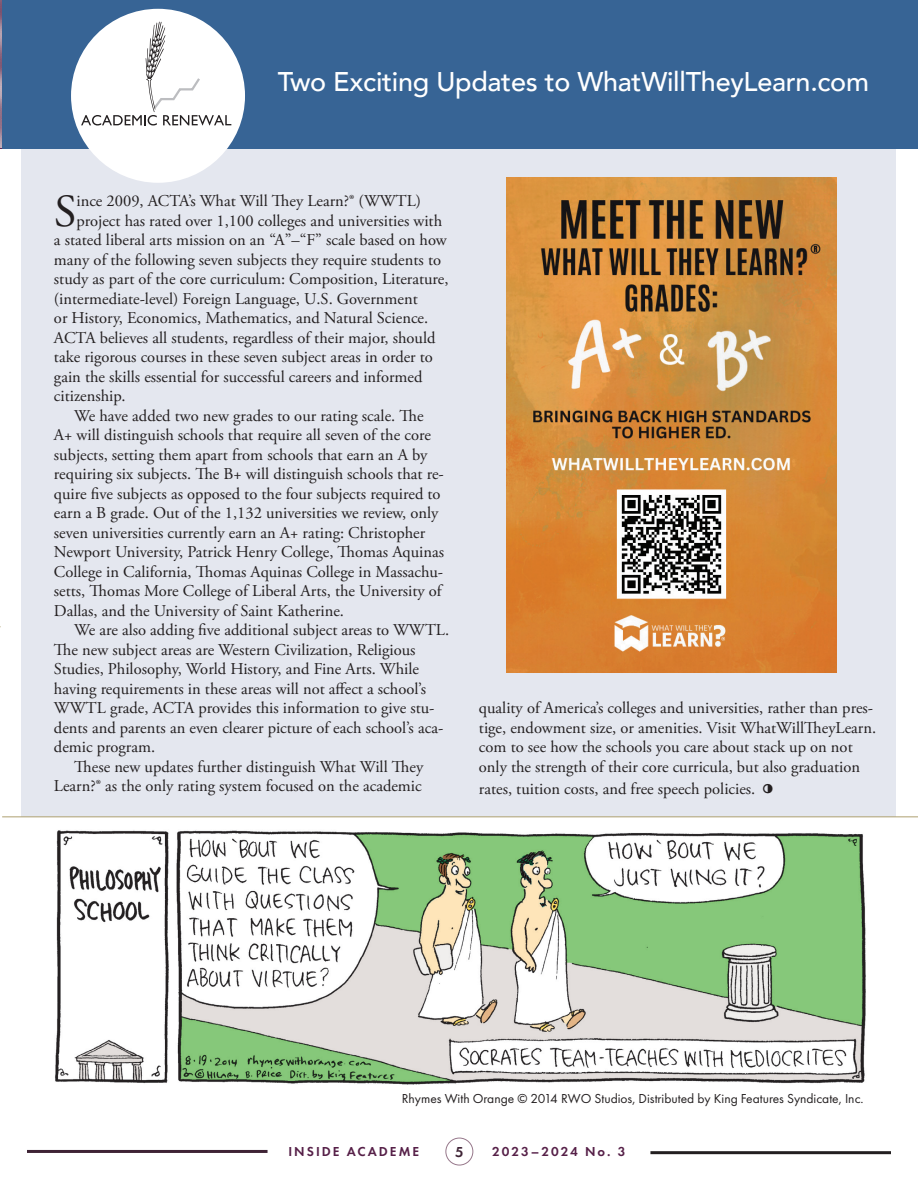
<style>
.page{position:relative;width:918px;height:1188px;background:#fff}
.page>*{position:absolute;margin:0;border:0;box-sizing:border-box;transform-origin:0 0}
.t1{font:45.9px "Adobe Garamond Pro";color:#231f20}
.t2{font:45px "Castellar MT Std";color:#231f20}
.t3{font:500 27px "Avenir";letter-spacing:-.01em;color:#fff}
.t4{font:16.5px/19.5px "Adobe Garamond Pro";color:#231f20}
.t5{font:600 15px "Futura PT";color:#3e2335}
.t6{font:13.5px "Futura PT";color:#231f20}
.t7{font:600 13.5px "Futura PT";letter-spacing:.15em;color:#562048}
</style>
<div class="page">
<div style="left:445px;top:1138px;width:28px;height:27px;border:1px solid #97788b;border-radius:50%"></div>
<hr style="left:650px;top:1151px;width:241px;height:3px;background:#231f20">
<hr style="left:27px;top:1150px;width:241px;height:3px;background:#3e2335">
<img style="left:0;top:0;width:2px;height:148px">
<div style="left:22px;top:136px;width:874px;height:680px;background:#e4e7ef"></div>
<div style="left:2px;top:0;width:916px;height:148px;background:#376495"></div>
<div style="left:71px;top:9px;width:174px;height:174px;background:#fff;border-radius:50%"></div>
<hr style="left:2px;top:816px;width:916px;height:1px;background:#afa171">
<img style="left:55px;top:830px;width:811px;height:255px">
<img style="left:507px;top:177px;width:330px;height:496px">
<svg style="left:81px;top:20px;width:150px;height:105px"></svg>
<h3 class="t3" style="left:278px;top:59px;width:593px">Two Exciting Updates to WhatWillTheyLearn.com</h3>
<h1 class="t1" style="left:54px;top:184px;width:24px">S</h1>
<p class="t4" style="left:76px;top:192px;width:346px">ince 2009, ACTA’s What Will They Learn?® (WWTL)</p>
<p class="t4" style="left:76px;top:211px;width:367px">project has rated over 1,100 colleges and universities with</p>
<p class="t4" style="left:54px;top:231px;width:394px">a stated liberal arts mission on an “A”–“F” scale based on how</p>
<p class="t4" style="left:54px;top:250px;width:389px">many of the following seven subjects they require students to</p>
<p class="t4" style="left:54px;top:270px;width:396px">study as part of the core curriculum: Composition, Literature,</p>
<p class="t4" style="left:54px;top:289px;width:365px">(intermediate-level) Foreign Language, U.S. Government</p>
<p class="t4" style="left:54px;top:309px;width:376px">or History, Economics, Mathematics, and Natural Science.</p>
<p class="t4" style="left:54px;top:328px;width:383px">ACTA believes all students, regardless of their major, should</p>
<p class="t4" style="left:54px;top:348px;width:381px">take rigorous courses in these seven subject areas in order to</p>
<p class="t4" style="left:54px;top:367px;width:370px">gain the skills essential for successful careers and informed</p>
<p class="t4" style="left:54px;top:387px;width:73px">citizenship.</p>
<p class="t4" style="left:74px;top:407px;width:351px">We have added two new grades to our rating scale. The</p>
<p class="t4" style="left:54px;top:426px;width:378px">A+ will distinguish schools that require all seven of the core</p>
<p class="t4" style="left:54px;top:446px;width:375px">subjects, setting them apart from schools that earn an A by</p>
<p class="t4" style="left:54px;top:465px;width:391px">requiring six subjects. The B+ will distinguish schools that re-</p>
<p class="t4" style="left:54px;top:485px;width:388px">quire five subjects as opposed to the four subjects required to</p>
<p class="t4" style="left:54px;top:504px;width:386px">earn a B grade. Out of the 1,132 universities we review, only</p>
<p class="t4" style="left:54px;top:524px;width:373px">seven universities currently earn an A+ rating: Christopher</p>
<p class="t4" style="left:54px;top:543px;width:392px">Newport University, Patrick Henry College, Thomas Aquinas</p>
<p class="t4" style="left:54px;top:563px;width:391px">College in California, Thomas Aquinas College in Massachu-</p>
<p class="t4" style="left:54px;top:582px;width:389px">setts, Thomas More College of Liberal Arts, the University of</p>
<p class="t4" style="left:54px;top:602px;width:292px">Dallas, and the University of Saint Katherine.</p>
<p class="t4" style="left:74px;top:621px;width:376px">We are also adding five additional subject areas to WWTL.</p>
<p class="t4" style="left:54px;top:641px;width:363px">The new subject areas are Western Civilization, Religious</p>
<p class="t4" style="left:54px;top:660px;width:367px">Studies, Philosophy, World History, and Fine Arts. While</p>
<p class="t4" style="left:54px;top:680px;width:374px">having requirements in these areas will not affect a school’s</p>
<p class="t4" style="left:54px;top:699px;width:382px">WWTL grade, ACTA provides this information to give stu-</p>
<p class="t4" style="left:54px;top:719px;width:391px">dents and parents an even clearer picture of each school’s aca-</p>
<p class="t4" style="left:54px;top:738px;width:103px">demic program.</p>
<p class="t4" style="left:74px;top:758px;width:351px">These new updates further distinguish What Will They</p>
<p class="t4" style="left:54px;top:777px;width:369px">Learn?® as the only rating system focused on the academic</p>
<p class="t4" style="left:479px;top:699px;width:399px">quality of America’s colleges and universities, rather than pres&shy;tige, endowment size, or amenities. Visit WhatWillTheyLearn. com to see how the schools you care about stack up on not only the strength of their core curricula, but also graduation</p>
<p class="t4" style="left:479px;top:779px;width:278px">rates, tuition costs, and free speech policies.</p>
<h2 class="t2" style="left:760px;top:762px;width:17px">•</h2>
<p class="t6" style="left:402px;top:1091px;width:463px">Rhymes With Orange © 2014 RWO Studios, Distributed by King Features Syndicate, Inc.</p>
<p class="t7" style="left:288px;top:1143px;width:132px">INSIDE ACADEME</p>
<p class="t5" style="left:455px;top:1142px;width:10px">5</p>
<p class="t7" style="left:492px;top:1143px;width:135px">2023–2024 No. 3</p>
</div>
